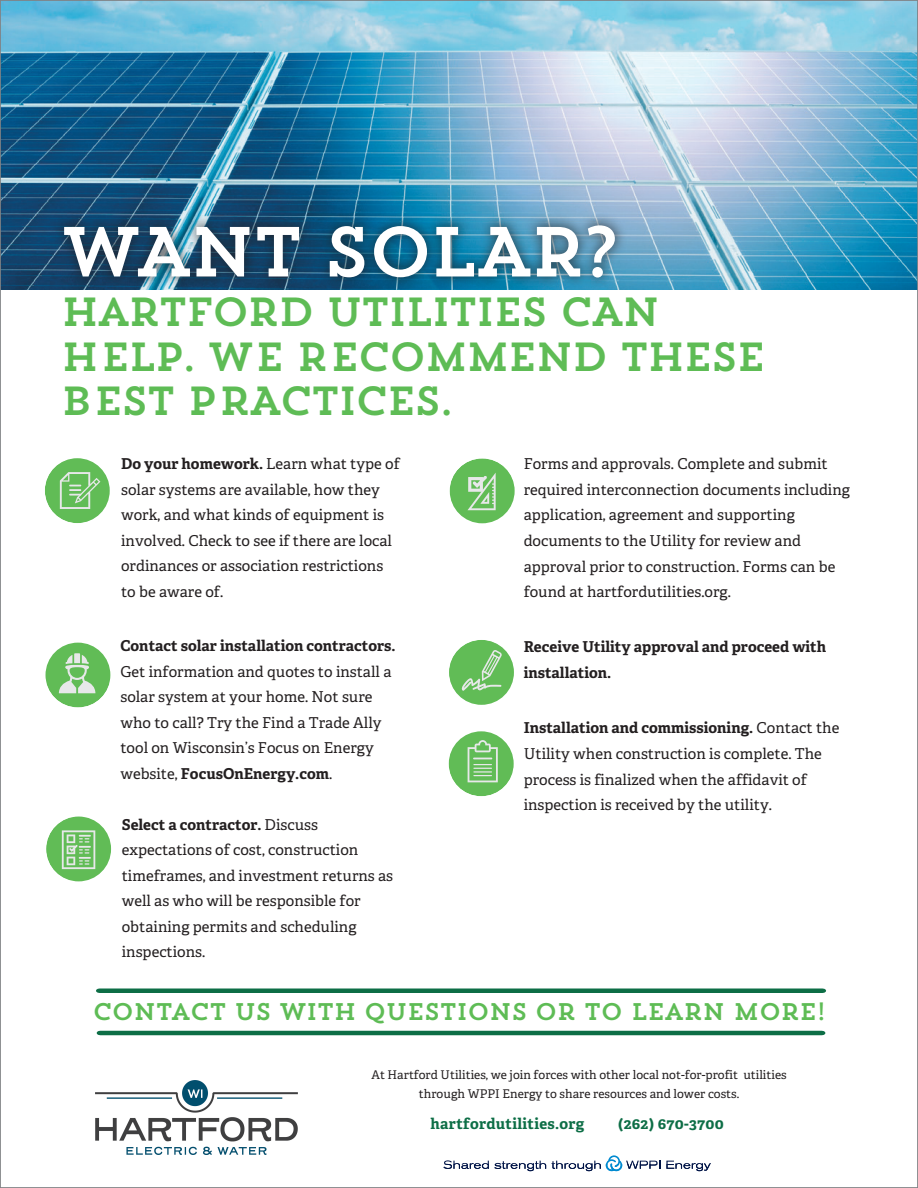
<style>
.page{position:relative;width:918px;height:1188px;background:#fff}
.page>*{position:absolute;margin:0;border:0;box-sizing:border-box;transform-origin:0 0}
.t1{font:70.5px "Trend Slab One";letter-spacing:-.07em;color:#fff}
.t2{font:40.5px/44.5px "Trend Slab One";letter-spacing:-.08em;color:#5ebc55}
.t3{font:24px "Trend Slab One";letter-spacing:-.05em;color:#5ebc55}
.t4{font:15px/25.5px "Adelle";color:#231f20}
.t5{font:700 15px/25.5px "Adelle";color:#231f20}
.t6{font:700 15px "Adelle";letter-spacing:.02em;color:#0d6e46}
.t7{font:12px/18.3px "Adelle";color:#231f20;text-align:center}
.s1{font-weight:700}
</style>
<div class="page">
<img style="left:2px;top:2px;width:914px;height:287px">
<div style="left:52px;top:213px;width:575px;height:77px;background:#231f20;opacity:.64"></div>
<div style="left:100px;top:988px;width:722px;height:6px;background:#0d6e46"></div>
<div style="left:100px;top:1030px;width:722px;height:6px;background:#0d6e46"></div>
<svg style="left:666px;top:1161px;width:45px;height:10px"></svg>
<svg style="left:443px;top:1155px;width:217px;height:16px"></svg>
<svg style="left:45px;top:458px;width:65px;height:65px"></svg>
<svg style="left:46px;top:816px;width:65px;height:65px"></svg>
<svg style="left:46px;top:643px;width:64px;height:64px"></svg>
<svg style="left:449px;top:731px;width:65px;height:65px"></svg>
<div style="left:449px;top:640px;width:65px;height:65px;background:#61bc56;border-radius:50%"></div>
<svg style="left:461px;top:650px;width:41px;height:41px"></svg>
<svg style="left:450px;top:458px;width:65px;height:65px"></svg>
<img style="left:96px;top:1080px;width:202px;height:75px">
<h1 class="t1" style="left:60px;top:207px;width:561px">WANT SOLAR?</h1>
<h2 class="t2" style="left:60px;top:289px;width:708px">HARTFORD UTILITIES CAN<br>HELP. WE RECOMMEND THESE<br>BEST PRACTICES.</h2>
<p class="t4" style="left:121px;top:452px;width:280px"><span class="s1">Do your homework.</span> Learn what type of solar systems are available, how they work, and what kinds of equipment is involved. Check to see if there are local ordinances or association restrictions to be aware of.</p>
<p class="t5" style="left:120px;top:633px;width:277px">Contact solar installation contractors.</p>
<p class="t4" style="left:120px;top:659px;width:273px">Get information and quotes to install a solar system at your home. Not sure who to call? Try the Find a Trade Ally tool on Wisconsin’s Focus on Energy website, <span class="s1">FocusOnEnergy.com</span>.</p>
<p class="t4" style="left:122px;top:812px;width:273px"><span class="s1">Select a contractor.</span> Discuss expectations of cost, construction timeframes, and investment returns as well as who will be responsible for obtaining permits and scheduling inspections.</p>
<p class="t4" style="left:524px;top:452px;width:328px">Forms and approvals. Complete and submit required interconnection documents including application, agreement and supporting documents to the Utility for review and approval prior to construction. Forms can be found at hartfordutilities.org.</p>
<p class="t5" style="left:524px;top:634px;width:304px">Receive Utility approval and proceed with installation.</p>
<p class="t4" style="left:524px;top:716px;width:317px"><span class="s1">Installation and commissioning.</span> Contact the Utility when construction is complete. The process is finalized when the affidavit of inspection is received by the utility.</p>
<h3 class="t3" style="left:92px;top:996px;width:736px">CONTACT US WITH QUESTIONS OR TO LEARN MORE!</h3>
<p class="t7" style="left:371px;top:1066px;width:417px">At Hartford Utilities, we join forces with other local not-for-profit utilities through WPPI Energy to share resources and lower costs.</p>
<p class="t6" style="left:431px;top:1114px;width:155px">hartfordutilities.org</p>
<p class="t6" style="left:618px;top:1114px;width:107px">(262) 670-3700</p>
</div>
